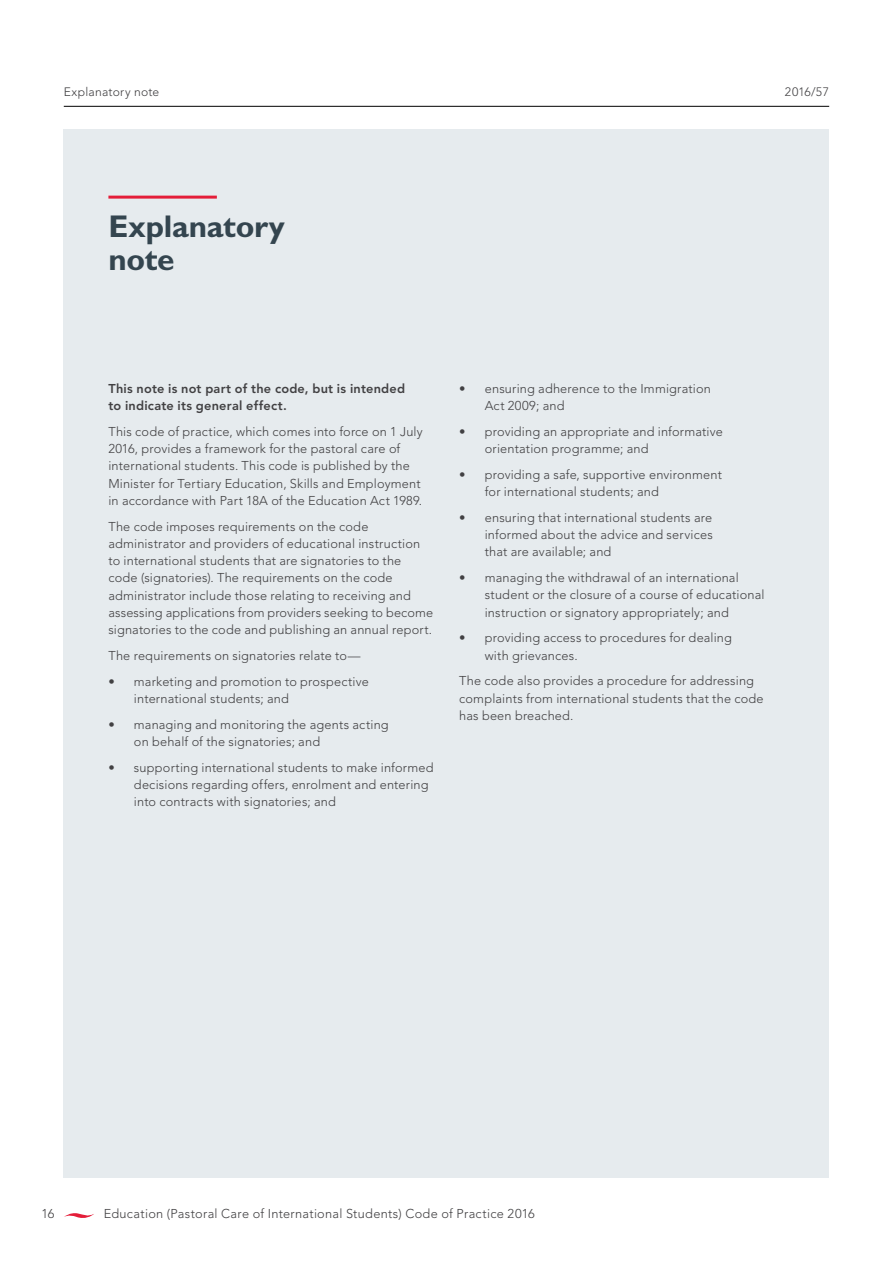
<style>
.page{position:relative;width:893px;height:1263px;background:#fff}
.page>*{position:absolute;margin:0;border:0;box-sizing:border-box;transform-origin:0 0}
.t1{font:700 31.5px/33px "Gill Sans Maori";letter-spacing:-.01em;color:#34454f}
.t2{font:300 12.75px/17.2px "Avenir LT Pro";letter-spacing:.015em;color:#414042}
.t3{font:800 12.75px/17.2px "Avenir LT Pro";letter-spacing:.015em;color:#414042}
.t4{font:300 12.15px "Avenir LT Pro";letter-spacing:.02em;color:#414042}
</style>
<div class="page">
<hr style="left:64px;top:106px;width:765px;height:1px;background:#000">
<div style="left:64px;top:130px;width:765px;height:1048px;background:#e6ebee"></div>
<svg style="left:64px;top:1213px;width:30px;height:5px"></svg>
<hr style="left:108px;top:196px;width:109px;height:3px;background:#e41d39">
<p class="t4" style="left:64px;top:85px;width:97px">Explanatory note</p>
<p class="t4" style="left:785px;top:85px;width:46px">2016/57</p>
<h1 class="t1" style="left:108px;top:210px;width:178px">Explanatory note</h1>
<p class="t3" style="left:108px;top:380px;width:298px">This note is not part of the code, but is intended to indicate its general effect.</p>
<p class="t2" style="left:108px;top:423px;width:316px">This code of practice, which comes into force on 1 July 2016, provides a framework for the pastoral care of international students. This code is published by the Minister for Tertiary Education, Skills and Employment in accordance with Part 18A of the Education Act 1989.</p>
<p class="t2" style="left:108px;top:517px;width:326px">The code imposes requirements on the code administrator and providers of educational instruction to international students that are signatories to the code (signatories). The requirements on the code administrator include those relating to receiving and assessing applications from providers seeking to become signatories to the code and publishing an annual report.</p>
<p class="t2" style="left:108px;top:647px;width:254px">The requirements on signatories relate to—</p>
<p class="t2" style="left:134px;top:673px;width:236px;text-indent:-26px">• marketing and promotion to prospective international students; and</p>
<p class="t2" style="left:134px;top:716px;width:256px;text-indent:-26px">• managing and monitoring the agents acting on behalf of the signatories; and</p>
<p class="t2" style="left:134px;top:759px;width:301px;text-indent:-26px">• supporting international students to make informed decisions regarding offers, enrolment and entering into contracts with signatories; and</p>
<p class="t2" style="left:485px;top:380px;width:228px;text-indent:-26px">• ensuring adherence to the I mmigration<br>Act 2009; and</p>
<p class="t2" style="left:485px;top:423px;width:240px;text-indent:-26px">• providing an appropriate and informative orientation programme; and</p>
<p class="t2" style="left:485px;top:466px;width:239px;text-indent:-26px">• providing a safe, supportive environment for international students; and</p>
<p class="t2" style="left:485px;top:509px;width:230px;text-align:justify;text-indent:-26px">• ensuring that international students are informed about the advice and services that are available; and</p>
<p class="t2" style="left:485px;top:569px;width:281px;text-indent:-26px">• managing the withdrawal of an international student or the closure of a course of educational instruction or signatory appropriately; and</p>
<p class="t2" style="left:485px;top:629px;width:249px;text-indent:-26px">• providing access to procedures for dealing with grievances.</p>
<p class="t2" style="left:459px;top:672px;width:306px">The code also provides a procedure for addressing complaints from international students that the code has been breached.</p>
<p class="t2" style="left:41px;top:1205px;width:14px">16</p>
<p class="t2" style="left:104px;top:1205px;width:432px">Education (Pastoral Care of International Students) Code of Practice 2016</p>
</div>
